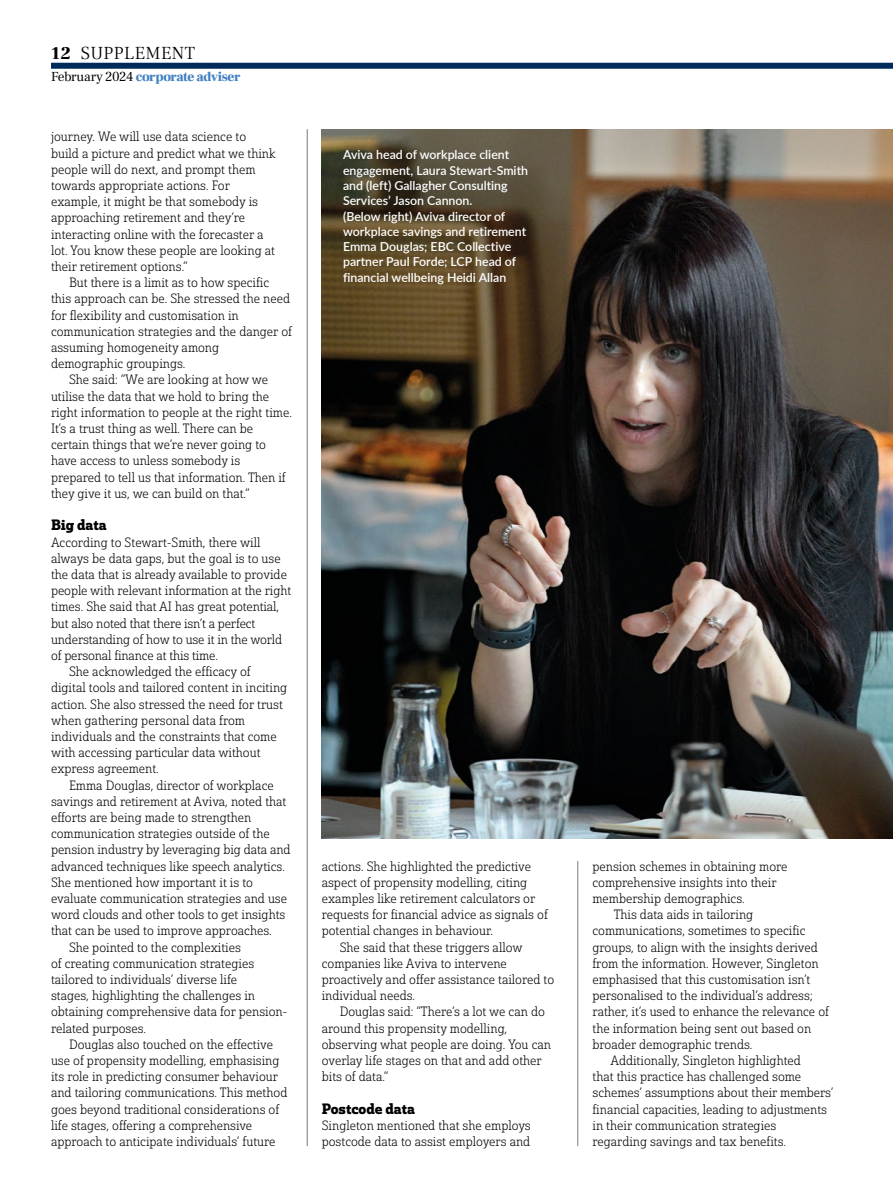
<style>
.page{position:relative;width:893px;height:1191px;background:#fff}
.page>*{position:absolute;margin:0;border:0;box-sizing:border-box;transform-origin:0 0}
.t1{font:300 18px "Frank Ruhl Libre";letter-spacing:.025em;color:#000}
.t2{font:14.7px "Solitas Slab Nor Bol";color:#000}
.t3{font:900 13.5px "Frank Ruhl Libre";letter-spacing:-.03em;color:#4080c2}
.t4{font:13.2px/16.2px "Solitas Slab Nor Lig";color:#000}
.t5{font:600 12.3px/15.3px "Lato";color:#fff}
.s1{font-weight:900}
.s2{font-weight:400;color:#000}
</style>
<div class="page">
<hr style="left:307px;top:129px;width:1px;height:1017px;background:#7c7b7b">
<hr style="left:577px;top:861px;width:1px;height:285px;background:#7c7b7b">
<div style="left:51px;top:63px;width:842px;height:6px;background:#002a5a"></div>
<img style="left:322px;top:129px;width:571px;height:709px">
<h1 class="t1" style="left:51px;top:42px;width:146px"><span class="s1">12</span> SUPPLEMENT</h1>
<p class="t3" style="left:51px;top:69px;width:191px"><span class="s2">February 2024</span> corporate adviser</p>
<p class="t4" style="left:51px;top:129px;width:226px">journey. We will use data science to build a picture and predict what we think people will do next, and prompt them towards appropriate actions. For example, it might be that somebody is approaching retirement and they’re interacting online with the forecaster a lot. You know these people are looking at their retirement options.”</p>
<p class="t4" style="left:69px;top:275px;width:202px">But there is a limit as to how specific</p>
<p class="t4" style="left:51px;top:291px;width:241px">this approach can be. She stressed the need</p>
<p class="t4" style="left:51px;top:307px;width:189px">for flexibility and customisation in</p>
<p class="t4" style="left:51px;top:323px;width:242px">communication strategies and the danger of</p>
<p class="t4" style="left:51px;top:340px;width:170px">assuming homogeneity among</p>
<p class="t4" style="left:51px;top:356px;width:136px">demographic groupings.</p>
<p class="t4" style="left:69px;top:372px;width:201px">She said: ”We are looking at how we</p>
<p class="t4" style="left:51px;top:388px;width:220px">utilise the data that we hold to bring the</p>
<p class="t4" style="left:51px;top:404px;width:242px">right information to people at the right time.</p>
<p class="t4" style="left:51px;top:420px;width:204px">It’s a trust thing as well. There can be</p>
<p class="t4" style="left:51px;top:437px;width:216px">certain things that we’re never going to</p>
<p class="t4" style="left:51px;top:453px;width:191px">have access to unless somebody is</p>
<p class="t4" style="left:51px;top:469px;width:236px">prepared to tell us that information. Then if</p>
<p class="t4" style="left:51px;top:485px;width:200px">they give it us, we can build on that.”</p>
<p class="t2" style="left:51px;top:515px;width:57px">Big data</p>
<p class="t4" style="left:51px;top:534px;width:211px">According to Stewart-Smith, there will</p>
<p class="t4" style="left:51px;top:550px;width:231px">always be data gaps, but the goal is to use</p>
<p class="t4" style="left:51px;top:566px;width:237px">the data that is already available to provide</p>
<p class="t4" style="left:51px;top:583px;width:242px">people with relevant information at the right</p>
<p class="t4" style="left:51px;top:599px;width:230px">times. She said that AI has great potential,</p>
<p class="t4" style="left:51px;top:615px;width:206px">but also noted that there isn’t a perfect</p>
<p class="t4" style="left:51px;top:631px;width:233px">understanding of how to use it in the world</p>
<p class="t4" style="left:51px;top:647px;width:168px">of personal finance at this time.</p>
<p class="t4" style="left:69px;top:664px;width:183px">She acknowledged the efficacy of</p>
<p class="t4" style="left:51px;top:680px;width:238px">digital tools and tailored content in inciting</p>
<p class="t4" style="left:51px;top:696px;width:233px">action. She also stressed the need for trust</p>
<p class="t4" style="left:51px;top:712px;width:195px">when gathering personal data from</p>
<p class="t4" style="left:51px;top:728px;width:227px">individuals and the constraints that come</p>
<p class="t4" style="left:51px;top:745px;width:211px">with accessing particular data without</p>
<p class="t4" style="left:51px;top:761px;width:109px">express agreement.</p>
<p class="t4" style="left:69px;top:777px;width:206px">Emma Douglas, director of workplace</p>
<p class="t4" style="left:51px;top:793px;width:237px">savings and retirement at Aviva, noted that</p>
<p class="t4" style="left:51px;top:809px;width:202px">efforts are being made to strengthen</p>
<p class="t4" style="left:51px;top:825px;width:220px">communication strategies outside of the</p>
<p class="t4" style="left:51px;top:842px;width:241px">pension industry by leveraging big data and</p>
<p class="t4" style="left:51px;top:858px;width:235px">advanced techniques like speech analytics.</p>
<p class="t4" style="left:51px;top:874px;width:204px">She mentioned how important it is to</p>
<p class="t4" style="left:51px;top:890px;width:238px">evaluate communication strategies and use</p>
<p class="t4" style="left:51px;top:906px;width:236px">word clouds and other tools to get insights</p>
<p class="t4" style="left:51px;top:923px;width:222px">that can be used to improve approaches.</p>
<p class="t4" style="left:69px;top:939px;width:173px">She pointed to the complexities</p>
<p class="t4" style="left:51px;top:955px;width:205px">of creating communication strategies</p>
<p class="t4" style="left:51px;top:971px;width:188px">tailored to individuals’ diverse life</p>
<p class="t4" style="left:51px;top:987px;width:206px">stages, highlighting the challenges in</p>
<p class="t4" style="left:51px;top:1004px;width:238px">obtaining comprehensive data for pension-</p>
<p class="t4" style="left:51px;top:1020px;width:97px">related purposes.</p>
<p class="t4" style="left:69px;top:1036px;width:205px">Douglas also touched on the effective</p>
<p class="t4" style="left:51px;top:1052px;width:230px">use of propensity modelling, emphasising</p>
<p class="t4" style="left:51px;top:1068px;width:229px">its role in predicting consumer behaviour</p>
<p class="t4" style="left:51px;top:1085px;width:238px">and tailoring communications. This method</p>
<p class="t4" style="left:51px;top:1101px;width:230px">goes beyond traditional considerations of</p>
<p class="t4" style="left:51px;top:1117px;width:203px">life stages, offering a comprehensive</p>
<p class="t4" style="left:51px;top:1133px;width:226px">approach to anticipate individuals’ future</p>
<p class="t5" style="left:343px;top:147px;width:187px">Aviva head of workplace client engagement, Laura Stewart-Smith and (left) Gallagher Consulting<br>Services’ Jason Cannon.<br>(Below right) Aviva director of workplace savings and retirement<br>Emma Douglas; EBC Collective partner Paul Forde; LCP head of financial wellbeing Heidi Allan</p>
<p class="t4" style="left:322px;top:858px;width:211px">actions. She highlighted the predictive</p>
<p class="t4" style="left:322px;top:874px;width:207px">aspect of propensity modelling, citing</p>
<p class="t4" style="left:322px;top:890px;width:215px">examples like retirement calculators or</p>
<p class="t4" style="left:322px;top:906px;width:228px">requests for financial advice as signals of</p>
<p class="t4" style="left:322px;top:923px;width:173px">potential changes in behaviour.</p>
<p class="t4" style="left:340px;top:939px;width:184px">She said that these triggers allow</p>
<p class="t4" style="left:322px;top:955px;width:187px">companies like Aviva to intervene</p>
<p class="t4" style="left:322px;top:971px;width:234px">proactively and offer assistance tailored to</p>
<p class="t4" style="left:322px;top:987px;width:95px">individual needs.</p>
<p class="t4" style="left:340px;top:1004px;width:207px">Douglas said: ”There’s a lot we can do</p>
<p class="t4" style="left:322px;top:1020px;width:187px">around this propensity modelling,</p>
<p class="t4" style="left:322px;top:1036px;width:231px">observing what people are doing. You can</p>
<p class="t4" style="left:322px;top:1052px;width:222px">overlay life stages on that and add other</p>
<p class="t4" style="left:322px;top:1068px;width:68px">bits of data.”</p>
<p class="t2" style="left:322px;top:1098px;width:95px">Postcode data</p>
<p class="t4" style="left:322px;top:1117px;width:211px">Singleton mentioned that she employs postcode data to assist employers and</p>
<p class="t4" style="left:592px;top:858px;width:197px">pension schemes in obtaining more</p>
<p class="t4" style="left:592px;top:874px;width:186px">comprehensive insights into their</p>
<p class="t4" style="left:592px;top:890px;width:154px">membership demographics.</p>
<p class="t4" style="left:614px;top:907px;width:141px">This data aids in tailoring</p>
<p class="t4" style="left:592px;top:923px;width:214px">communications, sometimes to specific</p>
<p class="t4" style="left:592px;top:939px;width:227px">groups, to align with the insights derived</p>
<p class="t4" style="left:592px;top:955px;width:228px">from the information. However, Singleton</p>
<p class="t4" style="left:592px;top:971px;width:219px">emphasised that this customisation isn’t</p>
<p class="t4" style="left:592px;top:988px;width:222px">personalised to the individual’s address;</p>
<p class="t4" style="left:592px;top:1004px;width:238px">rather, it’s used to enhance the relevance of</p>
<p class="t4" style="left:592px;top:1020px;width:220px">the information being sent out based on</p>
<p class="t4" style="left:592px;top:1036px;width:162px">broader demographic trends.</p>
<p class="t4" style="left:610px;top:1052px;width:192px">Additionally, Singleton highlighted</p>
<p class="t4" style="left:592px;top:1069px;width:210px">that this practice has challenged some</p>
<p class="t4" style="left:592px;top:1085px;width:242px">schemes’ assumptions about their members’</p>
<p class="t4" style="left:592px;top:1101px;width:236px">financial capacities, leading to adjustments</p>
<p class="t4" style="left:592px;top:1117px;width:185px">in their communication strategies</p>
<p class="t4" style="left:592px;top:1133px;width:195px">regarding savings and tax benefits.</p>
</div>
